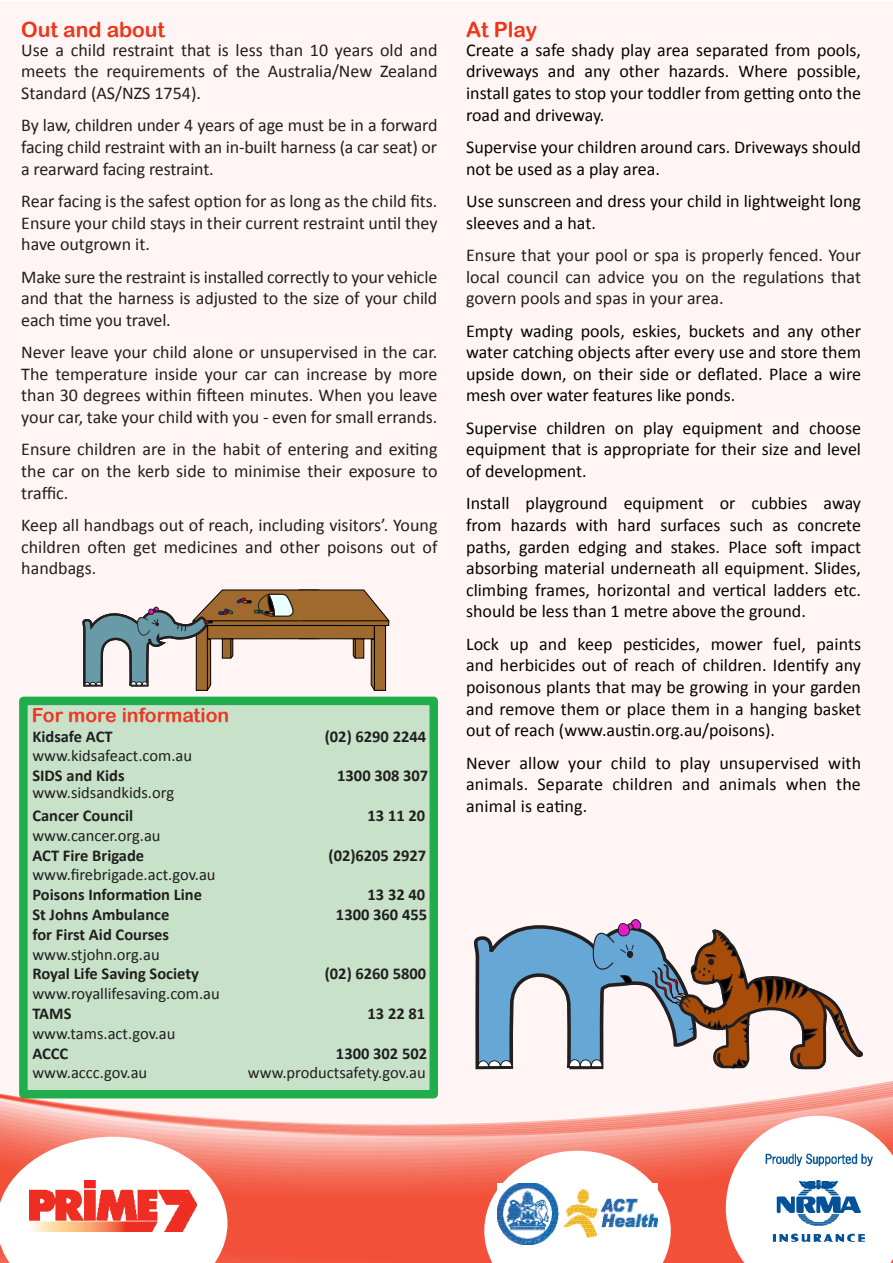
<style>
.page{position:relative;width:893px;height:1263px;background:#fff}
.page>*{position:absolute;margin:0;border:0;box-sizing:border-box;transform-origin:0 0}
.t1{font:21px "Arial Rounded MT Bold";color:#f03419}
.t2{font:19.5px "Arial Rounded MT Bold";color:#ed3724}
.t3{font:18px/21.6px "Calibri";color:#040503;text-align:justify}
.t4{font:18px/21.6px "Calibri";color:#231f20;text-align:justify}
.t5{font:700 16.5px "Calibri";color:#231f20}
.t6{font:16.5px "Calibri";color:#231f20}
</style>
<div class="page">
<div style="left:0;top:1px;width:892px;height:1262px;background:#fef5f4"></div>
<svg style="left:227px;top:1143px;width:247px;height:120px;background:#f3624d"></svg>
<div style="left:19px;top:697px;width:419px;height:401px;border:9px solid #20ad4b"></div>
<div style="left:24px;top:701px;width:410px;height:393px;background:#c7e2c9"></div>
<svg style="left:0;top:1076px;width:474px;height:60px"></svg>
<svg style="left:0;top:1137px;width:227px;height:126px"></svg>
<img style="left:30px;top:1181px;width:167px;height:50px">
<svg style="left:81px;top:589px;width:309px;height:117px"></svg>
<svg style="left:476px;top:919px;width:416px;height:344px"></svg>
<p class="t1" style="left:21px;top:17px;width:145px">Out and about</p>
<p class="t4" style="left:21px;top:39px;width:418px">Use a child restraint that is less than 10 years old and meets the requirements of the Australia/New Zealand Standard (AS/NZS 1754).</p>
<p class="t4" style="left:21px;top:114px;width:418px">By law, children under 4 years of age must be in a forward facing child restraint with an in-built harness (a car seat) or a rearward facing restraint.</p>
<p class="t4" style="left:21px;top:190px;width:418px">Rear facing is the safest option for as long as the child fits.<br>Ensure your child stays in their current restraint until they have outgrown it.</p>
<p class="t4" style="left:21px;top:266px;width:418px">Make sure the restraint is installed correctly to your vehicle and that the harness is adjusted to the size of your child each time you travel.</p>
<p class="t4" style="left:21px;top:341px;width:418px">Never leave your child alone or unsupervised in the car.<br>The temperature inside your car can increase by more than 30 degrees within fifteen minutes. When you leave your car, take your child with you - even for small errands.</p>
<p class="t4" style="left:21px;top:438px;width:418px">Ensure children are in the habit of entering and exiting the car on the kerb side to minimise their exposure to traffic.</p>
<p class="t4" style="left:21px;top:514px;width:418px">Keep all handbags out of reach, including visitors’. Young children often get medicines and other poisons out of handbags.</p>
<p class="t2" style="left:32px;top:704px;width:199px">For more information</p>
<p class="t5" style="left:32px;top:726px;width:82px">Kidsafe ACT</p>
<p class="t5" style="left:325px;top:726px;width:103px">(02) 6290 2244</p>
<p class="t6" style="left:32px;top:746px;width:161px">www.kidsafeact.com.au</p>
<p class="t5" style="left:32px;top:765px;width:94px">SIDS and Kids</p>
<p class="t5" style="left:337px;top:765px;width:93px">1300 308 307</p>
<p class="t6" style="left:32px;top:782px;width:143px">www.sidsandkids.org</p>
<p class="t5" style="left:32px;top:805px;width:102px">Cancer Council</p>
<p class="t5" style="left:368px;top:805px;width:59px">13 11 20</p>
<p class="t6" style="left:32px;top:825px;width:130px">www.cancer.org.au</p>
<p class="t5" style="left:32px;top:845px;width:113px">ACT Fire Brigade</p>
<p class="t5" style="left:328px;top:845px;width:99px">(02)6205 2927</p>
<p class="t6" style="left:32px;top:864px;width:185px">www.firebrigade.act.gov.au</p>
<p class="t5" style="left:32px;top:884px;width:171px">Poisons Information Line</p>
<p class="t5" style="left:368px;top:884px;width:59px">13 32 40</p>
<p class="t5" style="left:32px;top:904px;width:139px">St Johns Ambulance</p>
<p class="t5" style="left:336px;top:904px;width:93px">1300 360 455</p>
<p class="t5" style="left:32px;top:924px;width:138px">for First Aid Courses</p>
<p class="t6" style="left:32px;top:944px;width:129px">www.stjohn.org.au</p>
<p class="t5" style="left:32px;top:963px;width:168px">Royal Life Saving Society</p>
<p class="t5" style="left:325px;top:963px;width:103px">(02) 6260 5800</p>
<p class="t6" style="left:32px;top:983px;width:189px">www.royallifesaving.com.au</p>
<p class="t5" style="left:32px;top:1003px;width:41px">TAMS</p>
<p class="t5" style="left:368px;top:1003px;width:59px">13 22 81</p>
<p class="t6" style="left:32px;top:1023px;width:145px">www.tams.act.gov.au</p>
<p class="t5" style="left:32px;top:1043px;width:37px">ACCC</p>
<p class="t5" style="left:336px;top:1043px;width:93px">1300 302 502</p>
<p class="t6" style="left:32px;top:1062px;width:116px">www.accc.gov.au</p>
<p class="t6" style="left:248px;top:1062px;width:179px">www.productsafety.gov.au</p>
<p class="t1" style="left:466px;top:17px;width:73px">At Play</p>
<p class="t3" style="left:466px;top:39px;width:396px">Create a safe shady play area separated from pools, driveways and any other hazards. Where possible, install gates to stop your toddler from getting onto the road and driveway.</p>
<p class="t3" style="left:466px;top:136px;width:396px">Supervise your children around cars. Driveways should not be used as a play area.</p>
<p class="t3" style="left:466px;top:190px;width:396px">Use sunscreen and dress your child in lightweight long sleeves and a hat.</p>
<p class="t4" style="left:466px;top:244px;width:396px">Ensure that your pool or spa is properly fenced. Your local council can advice you on the regulations that govern pools and spas in your area.</p>
<p class="t3" style="left:466px;top:320px;width:396px">Empty wading pools, eskies, buckets and any other water catching objects after every use and store them upside down, on their side or deflated. Place a wire mesh over water features like ponds.</p>
<p class="t3" style="left:466px;top:417px;width:396px">Supervise children on play equipment and choose equipment that is appropriate for their size and level of development.</p>
<p class="t3" style="left:466px;top:492px;width:396px">Install playground equipment or cubbies away from hazards with hard surfaces such as concrete paths, garden edging and stakes. Place soft impact absorbing material underneath all equipment. Slides, climbing frames, horizontal and vertical ladders etc. should be less than 1 metre above the ground.</p>
<p class="t3" style="left:466px;top:633px;width:396px">Lock up and keep pesticides, mower fuel, paints and herbicides out of reach of children. Identify any poisonous plants that may be growing in your garden and remove them or place them in a hanging basket out of reach (www.austin.org.au/poisons).</p>
<p class="t3" style="left:466px;top:752px;width:397px">Never allow your child to play unsupervised with animals. Separate children and animals when the animal is eating.</p>
</div>
